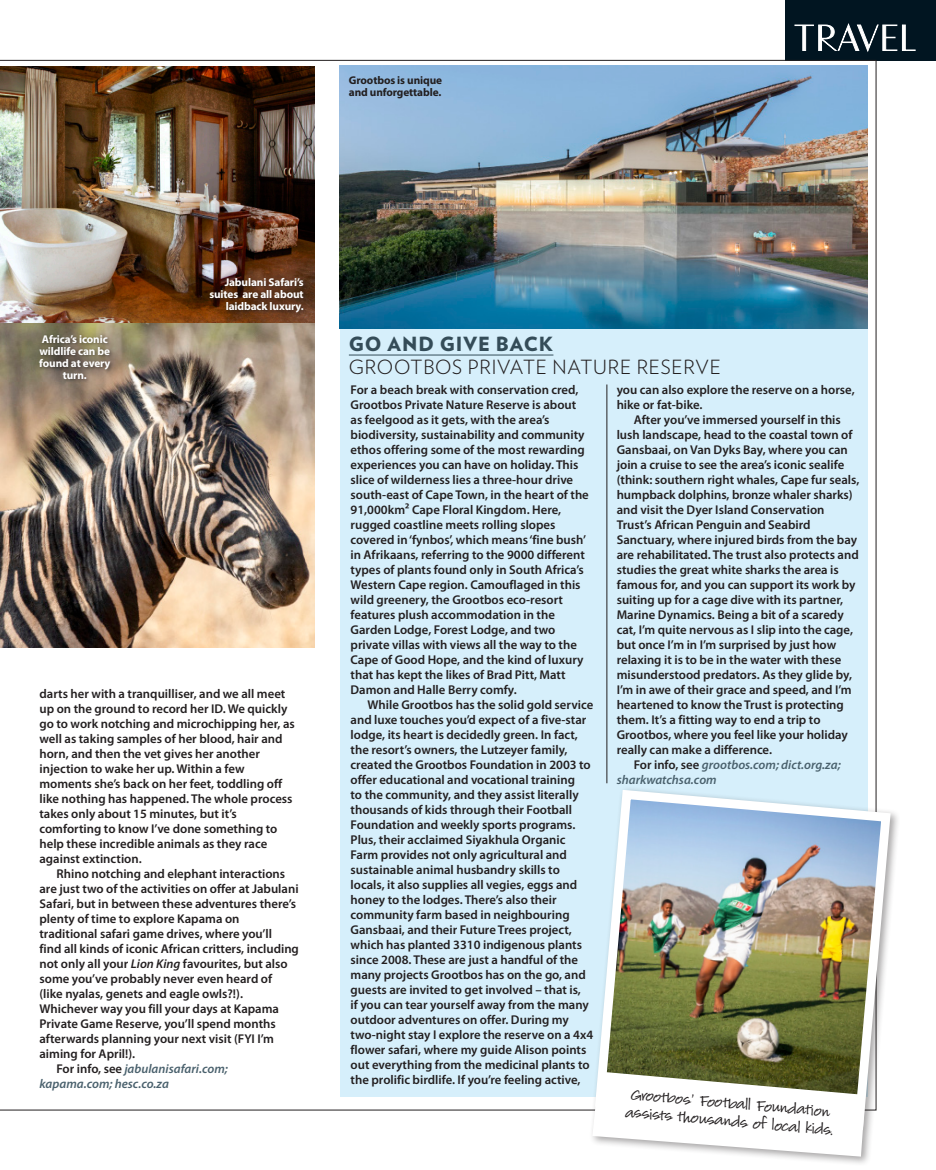
<style>
.page{position:relative;width:936px;height:1170px;background:#fff}
.page>*{position:absolute;margin:0;border:0;box-sizing:border-box;transform-origin:0 0}
.BODY_sans{font:300 19.5px "Verlag";letter-spacing:.04em;color:#231f20}
.BODY_sans-2{font:900 19.5px "Verlag";letter-spacing:.05em;color:#344c58}
.Style_masthead{font:18px/18px "Louisiana";color:#231f20}
.BODY_sans-3{font:600 12.75px/15px "Myriad Pro";color:#231f20}
.BODY_sans-4{font:italic 600 12.75px/15px "Myriad Pro";color:#4a616d}
.CAPTION__WHITE{font:700 11.25px/12px "Myriad Pro";letter-spacing:-.01em;color:#fff;text-align:right}
.CAPTION_black{font:700 11.25px/12px "Myriad Pro";letter-spacing:-.01em;color:#231f20}
.s1{font-style:italic}
.s2{font-style:normal;color:#231f20}
</style>
<div class="page">
<div style="left:785px;top:0;width:150px;height:60px;background:#011521"></div>
<svg style="left:794px;top:24px;width:121px;height:28px"></svg>
<img style="left:0;top:60px;width:876px;height:1050px">
<hr style="left:606px;top:384px;width:1px;height:399px;background:#231f20">
<div style="left:588px;top:786px;width:312px;height:380px;background:#231f20;opacity:.4"></div>
<img style="left:590px;top:785px;width:305px;height:349px">
<svg style="left:587px;top:1066px;width:283px;height:95px"></svg>
<div style="left:199px;top:267px;width:115px;height:56px;background:#231f20;opacity:.5"></div>
<div style="left:29px;top:324px;width:92px;height:66px;background:#231f20;opacity:.5"></div>
<p class="CAPTION_black" style="left:349px;top:73px;width:95px">Grootbos is unique and unforgettable.</p>
<p class="CAPTION__WHITE" style="left:39px;top:333px;width:73px;text-align:center">Africa’s iconic wildlife can be found at every turn.</p>
<p class="CAPTION__WHITE" style="left:209px;top:276px;width:96px">Jabulani Safari’s suites are all about laidback luxury.</p>
<p class="BODY_sans-3" style="left:39px;top:685px;width:257px">darts her with a tranquilliser, and we all meet up on the ground to record her ID. We quickly go to work notching and microchipping her, as well as taking samples of her blood, hair and horn, and then the vet gives her another injection to wake her up. Within a few moments she’s back on her feet, toddling off like nothing has happened. The whole process takes only about 15 minutes, but it’s comforting to know I’ve done something to help these incredible animals as they race against extinction.</p>
<p class="BODY_sans-3" style="left:39px;top:865px;width:261px;text-indent:17px">Rhino notching and elephant interactions are just two of the activities on offer at Jabulani Safari, but in between these adventures there’s plenty of time to explore Kapama on traditional safari game drives, where you’ll<br>find all kinds of iconic African critters, including not only all your <span class="s1">Lion King</span> favourites, but also some you’ve probably never even heard of<br>(like nyalas, genets and eagle owls?!).<br>Whichever way you fill your days at Kapama Private Game Reserve, you’ll spend months afterwards planning your next visit (FYI I’m aiming for April!).</p>
<p class="BODY_sans-4" style="left:39px;top:1060px;width:190px;text-indent:17px"><span class="s2">For info, see</span> jabulanisafari.com; kapama.com; hesc.co.za</p>
<p class="BODY_sans-2" style="left:349px;top:328px;width:206px">GO AND GIVE BACK</p>
<p class="BODY_sans" style="left:349px;top:352px;width:373px">GROOTBOS PRIVATE NATURE RESERVE</p>
<p class="BODY_sans-3" style="left:350px;top:382px;width:240px">For a beach break with conservation cred, Grootbos Private Nature Reserve is about as feelgood as it gets, with the area’s biodiversity, sustainability and community ethos offering some of the most rewarding experiences you can have on holiday. This slice of wilderness lies a three-hour drive south-east of Cape Town, in the heart of the 91,000km² Cape Floral Kingdom. Here, rugged coastline meets rolling slopes covered in ‘fynbos’, which means ‘fine bush’ in Afrikaans, referring to the 9000 different types of plants found only in South Africa’s Western Cape region. Camouflaged in this wild greenery, the Grootbos eco-resort features plush accommodation in the Garden Lodge, Forest Lodge, and two private villas with views all the way to the Cape of Good Hope, and the kind of luxury that has kept the likes of Brad Pitt, Matt Damon and Halle Berry comfy.</p>
<p class="BODY_sans-3" style="left:350px;top:697px;width:244px;text-indent:17px">While Grootbos has the solid gold service and luxe touches you’d expect of a five-star lodge, its heart is decidedly green. In fact, the resort’s owners, the Lutzeyer family, created the Grootbos Foundation in 2003 to offer educational and vocational training<br>to the community, and they assist literally thousands of kids through their Football Foundation and weekly sports programs.<br>Plus, their acclaimed Siyakhula Organic Farm provides not only agricultural and sustainable animal husbandry skills to locals, it also supplies all vegies, eggs and honey to the lodges. There’s also their community farm based in neighbouring Gansbaai, and their Future Trees project, which has planted 3310 indigenous plants since 2008. These are just a handful of the many projects Grootbos has on the go, and guests are invited to get involved – that is,<br>if you can tear yourself away from the many outdoor adventures on offer. During my two-night stay I explore the reserve on a 4x4 flower safari, where my guide Alison points out everything from the medicinal plants to the prolific birdlife. If you’re feeling active,</p>
<p class="BODY_sans-3" style="left:616px;top:382px;width:239px">you can also explore the reserve on a horse, hike or fat-bike.</p>
<p class="BODY_sans-3" style="left:616px;top:412px;width:244px;text-indent:17px">After you’ve immersed yourself in this lush landscape, head to the coastal town of Gansbaai, on Van Dyks Bay, where you can join a cruise to see the area’s iconic sealife (think: southern right whales, Cape fur seals, humpback dolphins, bronze whaler sharks) and visit the Dyer Island Conservation Trust’s African Penguin and Seabird Sanctuary, where injured birds from the bay are rehabilitated. The trust also protects and studies the great white sharks the area is famous for, and you can support its work by suiting up for a cage dive with its partner, Marine Dynamics. Being a bit of a scaredy cat, I’m quite nervous as I slip into the cage, but once I’m in I’m surprised by just how relaxing it is to be in the water with these misunderstood predators. As they glide by, I’m in awe of their grace and speed, and I’m heartened to know the Trust is protecting them. It’s a fitting way to end a trip to Grootbos, where you feel like your holiday really can make a difference.</p>
<p class="BODY_sans-4" style="left:616px;top:757px;width:225px;text-indent:17px"><span class="s2">For info, see</span> grootbos.com; dict.org.za; sharkwatchsa.com</p>
<p class="Style_masthead" style="left:627px;top:1087px;width:210px;rotate:5deg">Grootbos’ Football Foundation assists thousands of local kids.</p>
</div>
